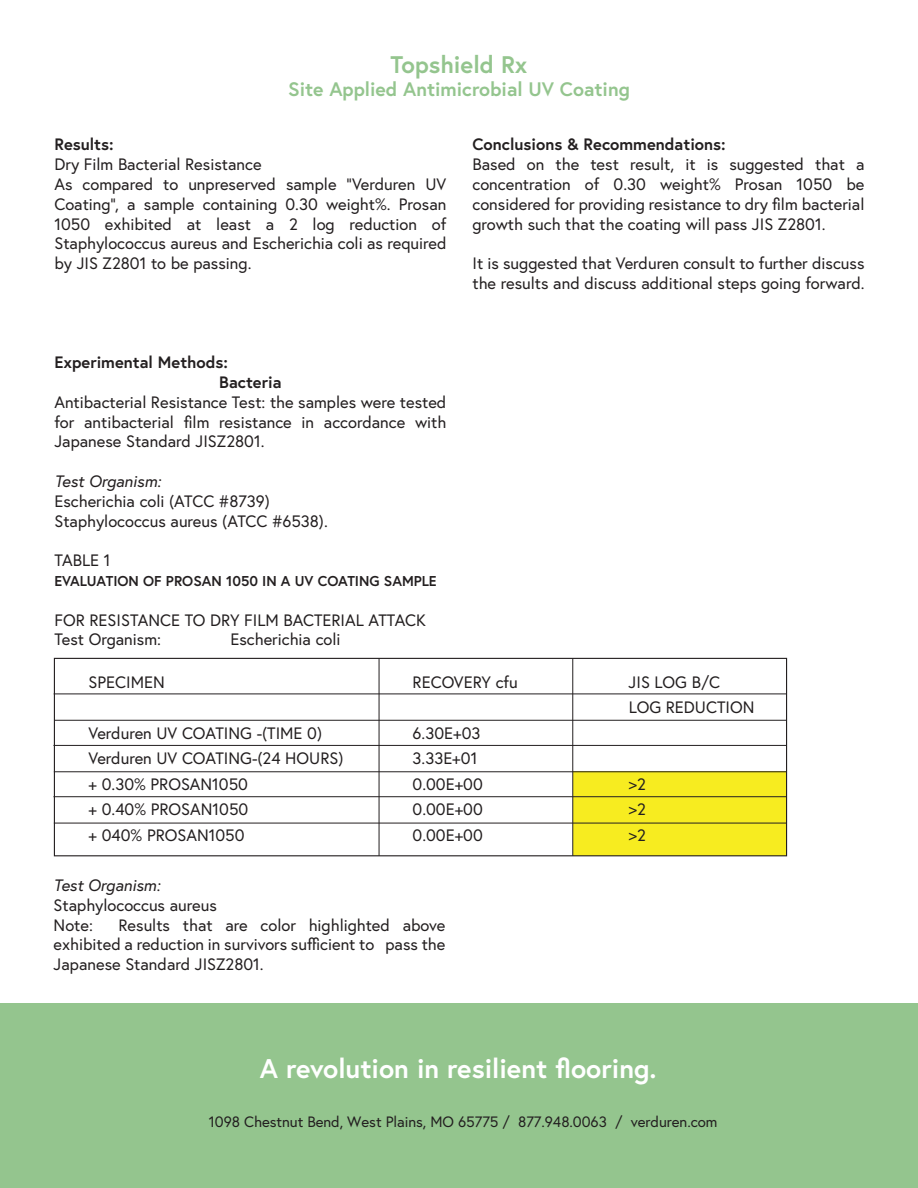
<style>
.page{position:relative;width:918px;height:1188px;background:#fff}
.page>*{position:absolute;margin:0;border:0;box-sizing:border-box;transform-origin:0 0}
.t1{font:700 27px "Europa";color:#fff}
.t2{font:700 24px "Europa";color:#94c58e}
.t3{font:700 19.5px "Europa";color:#94c58e}
.t4{font:16.5px/19.8px "Europa";color:#231f20}
.t5{font:700 16.5px/19.8px "Europa";color:#231f20}
.t6{font:italic 16.5px "Europa";color:#231f20}
.t7{font:15px "Europa";letter-spacing:-.005em;color:#231f20}
.t8{font:700 14.25px "Europa";color:#231f20}
</style>
<div class="page">
<svg style="left:613px;top:1003px;width:44px;height:1px"></svg>
<div style="left:0;top:1004px;width:918px;height:184px;background:#94c58e"></div>
<div style="left:573px;top:772px;width:214px;height:84px;background:#f7ec20"></div>
<div style="left:54px;top:658px;width:733px;height:198px;border:1px solid #231f20"></div>
<hr style="left:54px;top:694px;width:733px;height:1px;background:#231f20">
<hr style="left:54px;top:720px;width:733px;height:1px;background:#231f20">
<hr style="left:53px;top:745px;width:733px;height:1px;background:#231f20">
<hr style="left:54px;top:772px;width:733px;height:1px;background:#231f20">
<hr style="left:53px;top:796px;width:733px;height:1px;background:#231f20">
<hr style="left:54px;top:823px;width:733px;height:1px;background:#231f20">
<hr style="left:573px;top:658px;width:1px;height:198px;background:#231f20">
<hr style="left:379px;top:658px;width:1px;height:198px;background:#231f20">
<h2 class="t2" style="left:390px;top:48px;width:139px">Topshield Rx</h2>
<p class="t3" style="left:288px;top:76px;width:343px">Site Applied Antimicrobial UV Coating</p>
<p class="t5" style="left:54px;top:134px;width:61px">Results:</p>
<p class="t4" style="left:54px;top:154px;width:394px">Dry Film Bacterial Resistance<br>As compared to unpreserved sample "Verduren UV Coating", a sample containing 0.30 weight%. Prosan 1050 exhibited at least a 2 log reduction of Staphylococcus aureus and Escherichia coli as required by JIS Z2801 to be passing.</p>
<p class="t5" style="left:219px;top:352px;width:64px;text-indent:-165px">Experimental Methods:<br>Bacteria</p>
<p class="t4" style="left:54px;top:392px;width:393px;text-align:justify">Antibacterial Resistance Test: the samples were tested for antibacterial film resistance in accordance with Japanese Standard JISZ2801.</p>
<p class="t6" style="left:54px;top:471px;width:108px">Test Organism:</p>
<p class="t4" style="left:54px;top:491px;width:275px">Escherichia coli (ATCC #8739)<br>Staphylococcus aureus (ATCC #6538).</p>
<p class="t4" style="left:54px;top:550px;width:58px">TABLE 1</p>
<p class="t8" style="left:54px;top:571px;width:384px">EVALUATION OF PROSAN 1050 IN A UV COATING SAMPLE</p>
<p class="t4" style="left:54px;top:610px;width:373px">FOR RESISTANCE TO DRY FILM BACTERIAL ATTACK<br>Test Organism:</p>
<p class="t4" style="left:230px;top:629px;width:112px">Escherichia coli</p>
<p class="t5" style="left:473px;top:134px;width:255px">Conclusions &amp; Recommendations:</p>
<p class="t4" style="left:473px;top:154px;width:394px;text-align:justify">Based on the test result, it is suggested that a concentration of 0.30 weight% Prosan 1050 be considered for providing resistance to dry film bacterial growth such that the coating will pass JIS Z2801.</p>
<p class="t4" style="left:473px;top:253px;width:394px">It is suggested that Verduren consult to further discuss the results and discuss additional steps going forward.</p>
<p class="t4" style="left:89px;top:672px;width:78px">SPECIMEN</p>
<p class="t4" style="left:413px;top:672px;width:107px">RECOVERY cfu</p>
<p class="t4" style="left:629px;top:669px;width:127px;line-height:25.5px">JIS LOG B/C<br>LOG REDUCTION</p>
<p class="t4" style="left:89px;top:723px;width:235px">Verduren UV COATING -(TIME 0)</p>
<p class="t4" style="left:413px;top:723px;width:69px">6.30E+03</p>
<p class="t4" style="left:89px;top:748px;width:256px">Verduren UV COATING-(24 HOURS)</p>
<p class="t4" style="left:413px;top:748px;width:66px">3.33E+01</p>
<p class="t4" style="left:89px;top:774px;width:161px">+ 0.30% PROSAN1050</p>
<p class="t4" style="left:413px;top:774px;width:72px">0.00E+00</p>
<p class="t4" style="left:629px;top:774px;width:19px">&gt;2</p>
<p class="t4" style="left:89px;top:799px;width:161px">+ 0.40% PROSAN1050</p>
<p class="t4" style="left:413px;top:799px;width:72px">0.00E+00</p>
<p class="t4" style="left:629px;top:799px;width:19px">&gt;2</p>
<p class="t4" style="left:89px;top:825px;width:157px">+ 040% PROSAN1050</p>
<p class="t4" style="left:413px;top:825px;width:72px">0.00E+00</p>
<p class="t4" style="left:629px;top:825px;width:19px">&gt;2</p>
<p class="t6" style="left:54px;top:875px;width:108px">Test Organism:</p>
<p class="t4" style="left:54px;top:895px;width:165px">Staphylococcus aureus<br>Note:</p>
<p class="t4" style="left:54px;top:915px;width:393px;text-align:justify;text-indent:65px">Results that are color highlighted above exhibited a reduction in survivors sufficient to pass the Japanese Standard JISZ2801.</p>
<h1 class="t1" style="left:260px;top:1050px;width:398px">A revolution in resilient flooring.</h1>
<p class="t7" style="left:209px;top:1112px;width:510px">1098 Chestnut Bend, West Plains, MO 65775 / 877.948.0063 / verduren.com</p>
</div>
